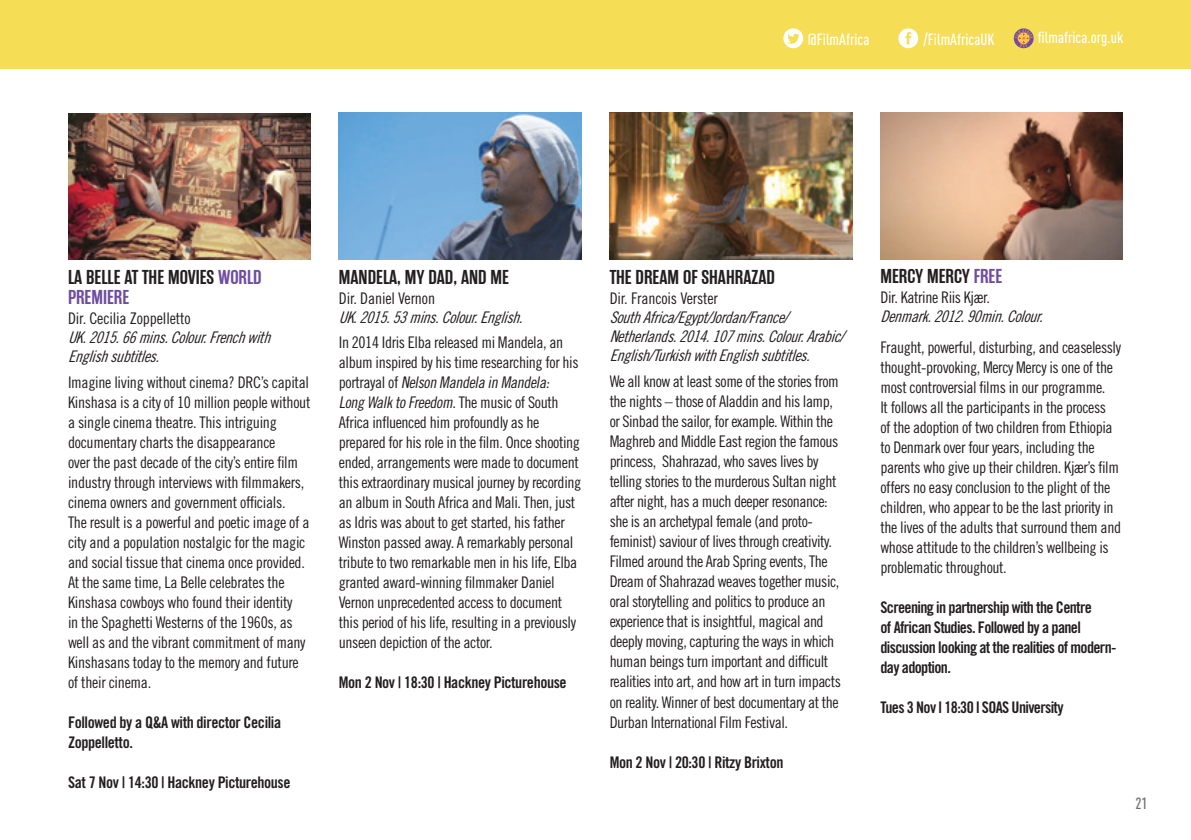
<style>
.page{position:relative;width:1191px;height:840px;background:#fff}
.page>*{position:absolute;margin:0;border:0;box-sizing:border-box;transform-origin:0 0}
.t1{font:600 20px/20px "Rama Gothic E";color:#231f20}
.t2{font:16px/20px "Trade Gothic LT Std Cn 18";letter-spacing:-.025em;color:#231f20}
.t3{font:16px/20px "Trade Gothic LT Std Bd Cn 20";letter-spacing:-.04em;color:#231f20}
.t4{font:16px/19px "Trade Gothic LT Std Cn 18 Obl";letter-spacing:-.025em;color:#231f20}
.t5{font:500 16px "DIN Cond";color:#fff}
.t6{font:500 16px "DIN Cond";color:#6c6d70}
.s1{color:#6f4d9f}
.s2{font-style:italic}
</style>
<div class="page">
<div style="left:0;top:0;width:1191px;height:68px;background:#f6dd56"></div>
<svg style="left:783px;top:28px;width:20px;height:20px"></svg>
<svg style="left:898px;top:28px;width:20px;height:20px"></svg>
<svg style="left:1013px;top:28px;width:20px;height:20px"></svg>
<img style="left:339px;top:113px;width:242px;height:146px">
<img style="left:609px;top:113px;width:243px;height:146px">
<img style="left:68px;top:113px;width:242px;height:147px">
<img style="left:880px;top:113px;width:243px;height:146px">
<p class="t5" style="left:808px;top:29px;width:63px">@FilmAfrica</p>
<p class="t5" style="left:923px;top:29px;width:72px">/FilmAfricaUK</p>
<p class="t5" style="left:1037px;top:28px;width:87px">filmafrica.org.uk</p>
<p class="t1" style="left:68px;top:267px;width:195px">LA BELLE AT THE MOVIES <span class="s1">WORLD<br>PREMIERE</span></p>
<p class="t2" style="left:68px;top:308px;width:124px">Dir. Cecilia Zoppelletto</p>
<p class="t4" style="left:68px;top:328px;width:204px">UK. 2015. 66 mins. Colour. French with<br>English subtitles.</p>
<p class="t2" style="left:68px;top:372px;width:244px">Imagine living without cinema? DRC’s capital Kinshasa is a city of 10 million people without a single cinema theatre. This intriguing documentary charts the disappearance<br>over the past decade of the city’s entire film industry through interviews with filmmakers, cinema owners and government officials.<br>The result is a powerful and poetic image of a city and a population nostalgic for the magic and social tissue that cinema once provided.<br>At the same time, La Belle celebrates the Kinshasa cowboys who found their identity<br>in the Spaghetti Westerns of the 1960s, as well as and the vibrant commitment of many Kinshasans today to the memory and future of their cinema.</p>
<p class="t3" style="left:68px;top:712px;width:215px">Followed by a Q&amp;A with director Cecilia<br>Zoppelletto.</p>
<p class="t3" style="left:68px;top:772px;width:224px">Sat 7 Nov | 14:30 | Hackney Picturehouse</p>
<p class="t1" style="left:339px;top:267px;width:172px">MANDELA, MY DAD, AND ME</p>
<p class="t2" style="left:339px;top:287px;width:98px">Dir. Daniel Vernon</p>
<p class="t4" style="left:339px;top:307px;width:187px">UK. 2015. 53 mins. Colour. English.</p>
<p class="t2" style="left:339px;top:332px;width:244px">In 2014 Idris Elba released mi Mandela, an album inspired by his time researching for his p o rt r a y a l o f <span class="s2">NelsonMandelainMandela:<br>LongWalktoFreedom</span>. T h e m u s i c of So u t h Africa influenced him profoundly as he prepared for his role in the film. Once shooting ended, arrangements were made to document this extraordinary musical journey by recording an album in South Africa and Mali. Then, just as Idris was about to get started, his father Winston passed away. A remarkably personal tribute to two remarkable men in his life, Elba granted award-winning filmmaker Daniel Vernon unprecedented access to document this period of his life, resulting in a previously unseen depiction of the actor.</p>
<p class="t3" style="left:339px;top:672px;width:229px">Mon 2 Nov | 18:30 | Hackney Picturehouse</p>
<p class="t1" style="left:609px;top:267px;width:167px">THE DREAM OF SHAHRAZAD</p>
<p class="t2" style="left:609px;top:287px;width:110px">Dir. Francois Verster</p>
<p class="t4" style="left:609px;top:307px;width:236px">South Africa/Egypt/Jordan/France/<br>Netherlands. 2014. 107 mins. Colour. Arabic/<br>English/Turkish with English subtitles.</p>
<p class="t2" style="left:609px;top:371px;width:233px">We all know at least some of the stories from the nights – those of Aladdin and his lamp, or Sinbad the sailor, for example. Within the Maghreb and Middle East region the famous princess, Shahrazad, who saves lives by telling stories to the murderous Sultan night after night, has a much deeper resonance: she is an archetypal female (and proto&shy;feminist) saviour of lives through creativity.<br>Filmed around the Arab Spring events, The Dream of Shahrazad weaves together music, oral storytelling and politics to produce an experience that is insightful, magical and deeply moving, capturing the ways in which human beings turn important and difficult realities into art, and how art in turn impacts on reality. Winner of best documentary at the Durban International Film Festival.</p>
<p class="t3" style="left:609px;top:751px;width:175px">Mon 2 Nov | 20:30 | Ritzy Brixton</p>
<p class="t1" style="left:880px;top:267px;width:123px">MERCY MERCY <span class="s1">FREE</span></p>
<p class="t2" style="left:880px;top:287px;width:111px">Dir. Katrine Riis Kjær.</p>
<p class="t4" style="left:880px;top:307px;width:165px">Denmark. 2012. 90min. Colour.</p>
<p class="t2" style="left:880px;top:337px;width:242px">Fraught, powerful, disturbing, and ceaselessly thought-provoking, Mercy Mercy is one of the most controversial films in our programme.<br>It follows all the participants in the process<br>of the adoption of two children from Ethiopia to Denmark over four years, including the parents who give up their children. Kjær’s film offers no easy conclusion to the plight of the children, who appear to be the last priority in the lives of the adults that surround them and whose attitude to the children’s wellbeing is problematic throughout.</p>
<p class="t3" style="left:880px;top:597px;width:237px">Screening in partnership with the Centre<br>of African Studies. Followed by a panel discussion looking at the realities of modern&shy;day adoption.</p>
<p class="t3" style="left:880px;top:697px;width:185px">Tues 3 Nov l 18:30 l SOAS University</p>
<p class="t6" style="left:1135px;top:793px;width:14px">21</p>
</div>
